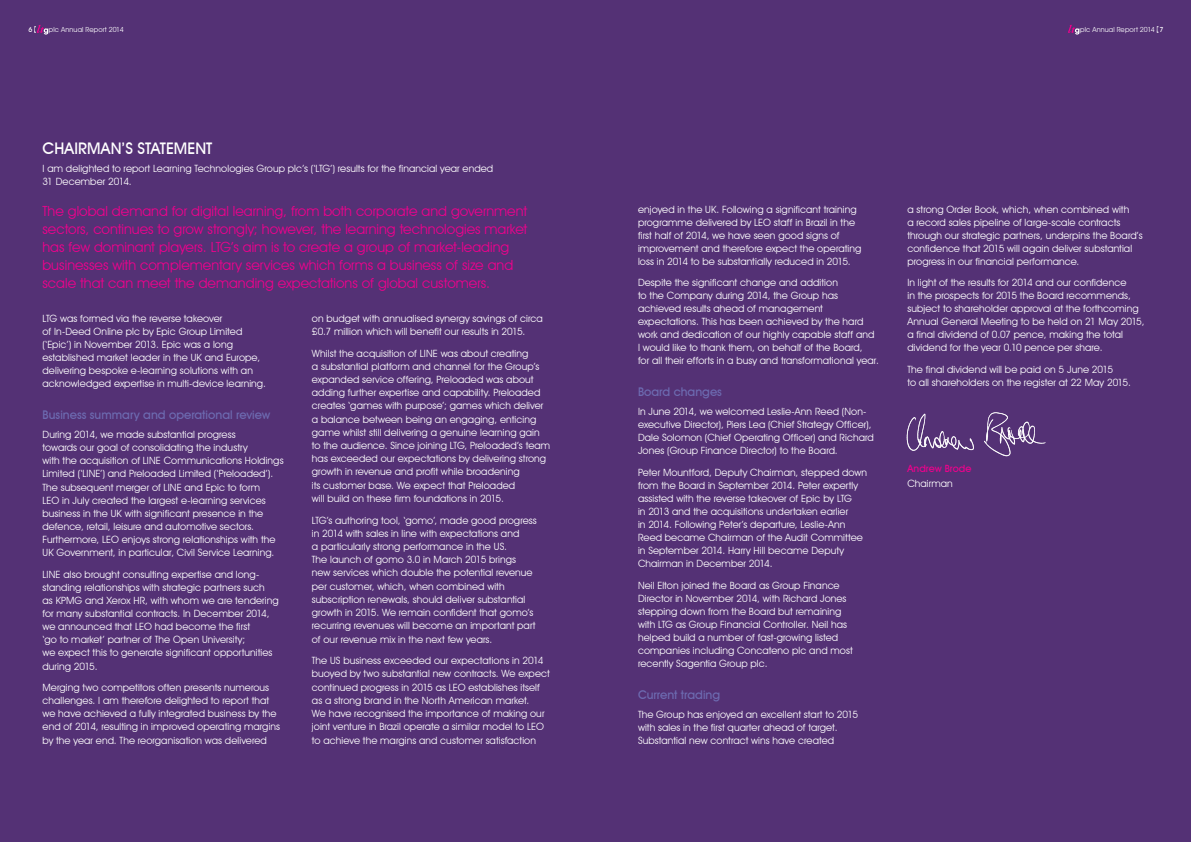
<style>
.page{position:relative;width:1191px;height:842px;background:#543175}
.page>*{position:absolute;margin:0;border:0;box-sizing:border-box;transform-origin:0 0}
.new_page_header_whit{font:500 16px "Avant Garde IT Cby BT";letter-spacing:-.005em;color:#fff}
.stand_first_pink{font:14px/18px "Avant Garde IT Cby BT";color:#ed028c}
.sub_header_purple{font:500 12px "Avant Garde IT Cby BT";color:#6d6bb1}
.body_white{font:10px/13px "Avant Garde IT Cby BT";letter-spacing:.01em;color:#fff}
.signatory{font:500 10px "Avant Garde IT Cby BT";letter-spacing:.01em;color:#ed028c}
.t1{font:7px "Avant Garde IT Cby BT";letter-spacing:.02em;color:#fff}
.t2{font:500 7px "Avant Garde IT Cby BT";color:#fff}
.s1{font-weight:500}
</style>
<div class="page">
<img style="left:906px;top:412px;width:140px;height:45px">
<svg style="left:34px;top:25px;width:14px;height:10px"></svg>
<svg style="left:1068px;top:25px;width:11px;height:10px"></svg>
<svg style="left:1156px;top:27px;width:2px;height:6px"></svg>
<p class="t2" style="left:28px;top:26px;width:6px">6</p>
<p class="t1" style="left:49px;top:26px;width:76px">plc Annual Report 2014</p>
<p class="t1" style="left:1080px;top:26px;width:85px">plc Annual Report 2014 <span class="s1">7</span></p>
<p class="new_page_header_whit" style="left:43px;top:138px;width:171px">CHAIRMAN’S STATEMENT</p>
<p class="body_white" style="left:43px;top:162px;width:452px">I am delighted to report Learning Technologies Group plc’s (‘LTG’) results for the financial year ended<br>31 December 2014.</p>
<p class="stand_first_pink" style="left:43px;top:201px;width:486px">The global demand for digital learning, from both corporate and government sectors, continues to grow strongly; however, the learning technologies market has few dominant players. LTG’s aim is to create a group of market-leading businesses with complementary services which forms a business of size and scale that can meet the demanding expectations of global customers.</p>
<p class="body_white" style="left:43px;top:311px;width:225px">LTG was formed via the reverse takeover<br>of In-Deed Online plc by Epic Group Limited (‘Epic’) in November 2013. Epic was a long established market leader in the UK and Europe, delivering bespoke e-learning solutions with an acknowledged expertise in multi-device learning.</p>
<p class="sub_header_purple" style="left:43px;top:408px;width:229px">Business summary and operational review</p>
<p class="body_white" style="left:43px;top:428px;width:242px">During 2014, we made substantial progress<br>towards our goal of consolidating the industry<br>with the acquisition of LINE Communications Holdings Limited (‘LINE’) and Preloaded Limited (‘Preloaded’).<br>The subsequent merger of LINE and Epic to form<br>LEO in July created the largest e-learning services business in the UK with significant presence in the defence, retail, leisure and automotive sectors.<br>Furthermore, LEO enjoys strong relationships with the UK Government, in particular, Civil Service Learning.</p>
<p class="body_white" style="left:43px;top:567px;width:238px">LINE also brought consulting expertise and long&shy;standing relationships with strategic partners such<br>as KPMG and Xerox HR, with whom we are tendering for many substantial contracts. In December 2014, we announced that LEO had become the first<br>‘go to market’ partner of The Open University;<br>we expect this to generate significant opportunities during 2015.</p>
<p class="body_white" style="left:43px;top:681px;width:239px">Merging two competitors often presents numerous challenges. I am therefore delighted to report that we have achieved a fully integrated business by the end of 2014, resulting in improved operating margins by the year end. The reorganisation was delivered</p>
<p class="body_white" style="left:312px;top:311px;width:232px">on budget with annualised synergy savings of circa £0.7 million which will benefit our results in 2015.</p>
<p class="body_white" style="left:312px;top:346px;width:240px">Whilst the acquisition of LINE was about creating<br>a substantial platform and channel for the Group’s expanded service offering, Preloaded was about adding further expertise and capability. Preloaded creates ‘games with purpose’; games which deliver a balance between being an engaging, enticing game whilst still delivering a genuine learning gain to the audience. Since joining LTG, Preloaded’s team has exceeded our expectations by delivering strong growth in revenue and profit while broadening<br>its customer base. We expect that Preloaded<br>will build on these firm foundations in 2015.</p>
<p class="body_white" style="left:312px;top:513px;width:226px">LTG’s authoring tool, ‘gomo’, made good progress in 2014 with sales in line with expectations and<br>a particularly strong performance in the US.<br>The launch of gomo 3.0 in March 2015 brings new services which double the potential revenue per customer, which, when combined with subscription renewals, should deliver substantial growth in 2015. We remain confident that gomo’s recurring revenues will become an important part of our revenue mix in the next few years.</p>
<p class="body_white" style="left:312px;top:654px;width:239px">The US business exceeded our expectations in 2014 buoyed by two substantial new contracts. We expect continued progress in 2015 as LEO establishes itself as a strong brand in the North American market.<br>We have recognised the importance of making our joint venture in Brazil operate a similar model to LEO to achieve the margins and customer satisfaction</p>
<p class="body_white" style="left:638px;top:202px;width:225px">enjoyed in the UK. Following a significant training programme delivered by LEO staff in Brazil in the first half of 2014, we have seen good signs of improvement and therefore expect the operating loss in 2014 to be substantially reduced in 2015.</p>
<p class="body_white" style="left:638px;top:276px;width:242px">Despite the significant change and addition<br>to the Company during 2014, the Group has achieved results ahead of management expectations. This has been achieved by the hard work and dedication of our highly capable staff and I would like to thank them, on behalf of the Board,<br>for all their efforts in a busy and transformational year.</p>
<p class="sub_header_purple" style="left:638px;top:385px;width:85px">Board changes</p>
<p class="body_white" style="left:638px;top:405px;width:237px">In June 2014, we welcomed Leslie-Ann Reed (Non&shy;executive Director), Piers Lea (Chief Strategy Officer), Dale Solomon (Chief Operating Officer) and Richard Jones (Group Finance Director) to the Board.</p>
<p class="body_white" style="left:638px;top:466px;width:231px">Peter Mountford, Deputy Chairman, stepped down from the Board in September 2014. Peter expertly assisted with the reverse takeover of Epic by LTG<br>in 2013 and the acquisitions undertaken earlier<br>in 2014. Following Peter’s departure, Leslie-Ann Reed became Chairman of the Audit Committee in September 2014. Harry Hill became Deputy Chairman in December 2014.</p>
<p class="body_white" style="left:638px;top:578px;width:216px">Neil Elton joined the Board as Group Finance Director in November 2014, with Richard Jones stepping down from the Board but remaining with LTG as Group Financial Controller. Neil has helped build a number of fast-growing listed companies including Concateno plc and most recently Sagentia Group plc.</p>
<p class="sub_header_purple" style="left:638px;top:687px;width:84px">Current trading</p>
<p class="body_white" style="left:638px;top:707px;width:221px">The Group has enjoyed an excellent start to 2015 with sales in the first quarter ahead of target.<br>Substantial new contract wins have created</p>
<p class="body_white" style="left:907px;top:202px;width:237px">a strong Order Book, which, when combined with<br>a record sales pipeline of large-scale contracts through our strategic partners, underpins the Board’s confidence that 2015 will again deliver substantial progress in our financial performance.</p>
<p class="body_white" style="left:907px;top:276px;width:238px">In light of the results for 2014 and our confidence<br>in the prospects for 2015 the Board recommends, subject to shareholder approval at the forthcoming Annual General Meeting to be held on 21 May 2015, a final dividend of 0.07 pence, making the total dividend for the year 0.10 pence per share.</p>
<p class="body_white" style="left:907px;top:362px;width:225px">The final dividend will be paid on 5 June 2015<br>to all shareholders on the register at 22 May 2015.</p>
<p class="signatory" style="left:907px;top:462px;width:66px">Andrew Brode</p>
<p class="body_white" style="left:907px;top:477px;width:47px">Chairman</p>
</div>
